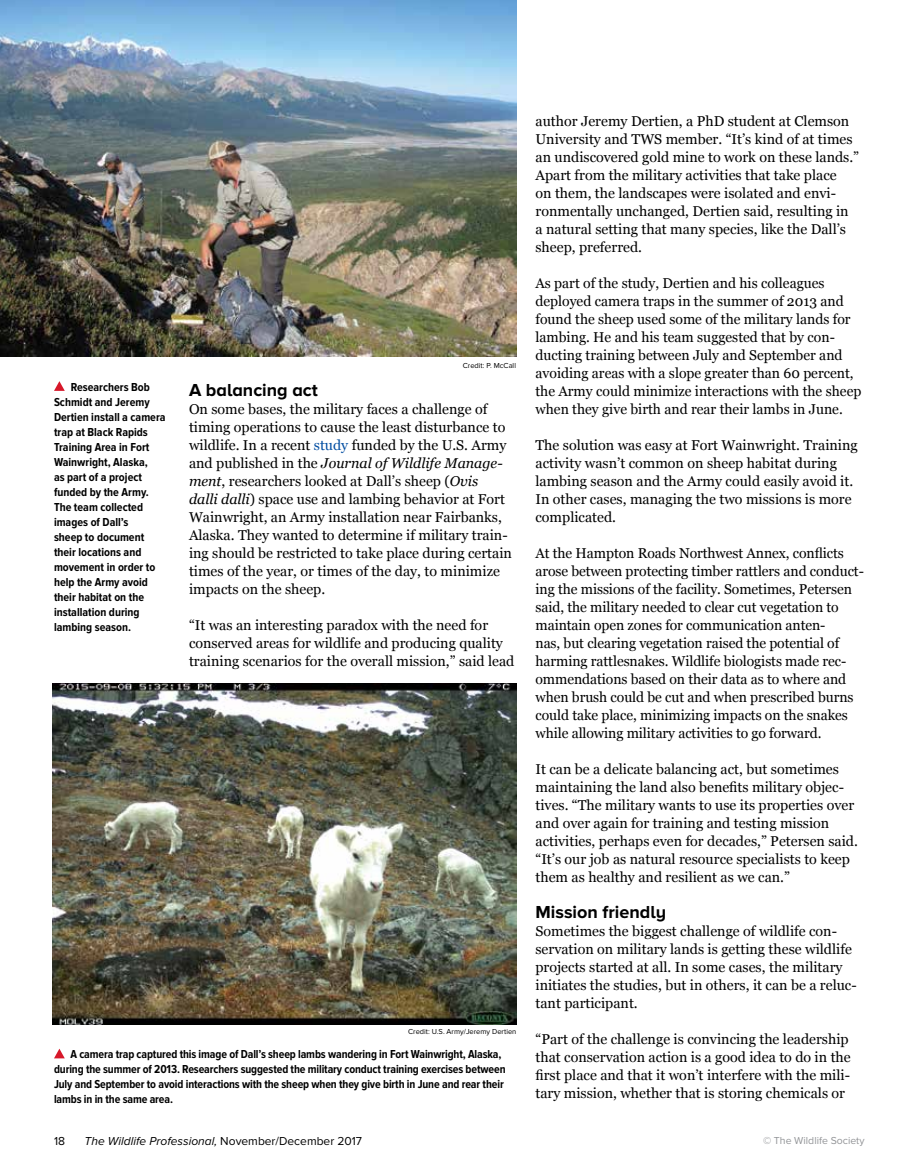
<style>
.page{position:relative;width:918px;height:1175px;background:#fff}
.page>*{position:absolute;margin:0;border:0;box-sizing:border-box;transform-origin:0 0}
.t1{font:700 18px "Proxima Nova A";color:#000}
.t2{font:14.25px/18px "Georgia";color:#000}
.t3{font:700 12px/15px "Proxima Nova Cond";color:#000}
.t4{font:italic 12px "Proxima Nova";color:#000}
.t5{font:12px "Proxima Nova";color:#000}
.t6{font:10.5px "Proxima Nova";color:#939598}
.t7{font:7.5px "Proxima Nova";color:#000}
.s1{color:#034ea2}
.s2{font-style:italic}
.s3{font-style:normal}
</style>
<div class="page">
<img style="left:53px;top:684px;width:463px;height:340px">
<svg style="left:54px;top:1048px;width:11px;height:10px"></svg>
<svg style="left:54px;top:381px;width:11px;height:10px"></svg>
<img style="left:0;top:0;width:516px;height:357px">
<p class="t3" style="left:54px;top:380px;width:113px;text-indent:17px">Researchers Bob<br>Schmidt and Jeremy<br>Dertien install a camera trap at Black Rapids<br>Training Area in Fort<br>Wainwright, Alaska,<br>as part of a project funded by the Army.<br>The team collected images of Dall’s<br>sheep to document their locations and movement in order to help the Army avoid their habitat on the installation during lambing season.</p>
<p class="t7" style="left:463px;top:361px;width:55px">Credit: P. McCall</p>
<p class="t1" style="left:189px;top:380px;width:131px">A balancing act</p>
<p class="t2" style="left:189px;top:400px;width:324px">On some bases, the military faces a challenge of timing operations to cause the least disturbance to wildlife. In a recent <span class="s1">study</span> funded by the U.S. Army and published in the <span class="s2">Journal of Wildlife Manage&shy;ment</span>, researchers looked at Dall’s sheep (<span class="s2">Ovis<br>dalli dalli</span>) space use and lambing behavior at Fort Wainwright, an Army installation near Fairbanks, Alaska. They wanted to determine if military train&shy;ing should be restricted to take place during certain times of the year, or times of the day, to minimize impacts on the sheep.</p>
<p class="t2" style="left:189px;top:616px;width:327px">“It was an interesting paradox with the need for conserved areas for wildlife and producing quality training scenarios for the overall mission,” said lead</p>
<p class="t7" style="left:408px;top:1027px;width:110px">Credit: U.S. Army/Jeremy Dertien</p>
<p class="t3" style="left:54px;top:1047px;width:453px;text-indent:17px">A camera trap captured this image of Dall’s sheep lambs wandering in Fort Wainwright, Alaska, during the summer of 2013. Researchers suggested the military conduct training exercises between July and September to avoid interactions with the sheep when they give birth in June and rear their lambs in in the same area.</p>
<p class="t2" style="left:536px;top:112px;width:325px">author Jeremy Dertien, a PhD student at Clemson University and TWS member. “It’s kind of at times an undiscovered gold mine to work on these lands.” Apart from the military activities that take place<br>on them, the landscapes were isolated and envi&shy;ronmentally unchanged, Dertien said, resulting in a natural setting that many species, like the Dall’s sheep, preferred.</p>
<p class="t2" style="left:536px;top:274px;width:327px">As part of the study, Dertien and his colleagues deployed camera traps in the summer of 2013 and found the sheep used some of the military lands for lambing. He and his team suggested that by con&shy;ducting training between July and September and avoiding areas with a slope greater than 60 percent, the Army could minimize interactions with the sheep when they give birth and rear their lambs in June.</p>
<p class="t2" style="left:536px;top:436px;width:324px">The solution was easy at Fort Wainwright. Training activity wasn’t common on sheep habitat during lambing season and the Army could easily avoid it.<br>In other cases, managing the two missions is more complicated.</p>
<p class="t2" style="left:536px;top:544px;width:330px">At the Hampton Roads Northwest Annex, conflicts arose between protecting timber rattlers and conduct&shy;ing the missions of the facility. Sometimes, Petersen said, the military needed to clear cut vegetation to maintain open zones for communication anten-<br>nas, but clearing vegetation raised the potential of harming rattlesnakes. Wildlife biologists made rec&shy;ommendations based on their data as to where and when brush could be cut and when prescribed burns could take place, minimizing impacts on the snakes while allowing military activities to go forward.</p>
<p class="t2" style="left:536px;top:760px;width:324px">It can be a delicate balancing act, but sometimes maintaining the land also benefits military objec&shy;tives. “The military wants to use its properties over and over again for training and testing mission activities, perhaps even for decades,” Petersen said. “It’s our job as natural resource specialists to keep them as healthy and resilient as we can.”</p>
<p class="t1" style="left:536px;top:902px;width:132px">Mission friendly</p>
<p class="t2" style="left:536px;top:922px;width:323px">Sometimes the biggest challenge of wildlife con&shy;servation on military lands is getting these wildlife projects started at all. In some cases, the military initiates the studies, but in others, it can be a reluc&shy;tant participant.</p>
<p class="t2" style="left:536px;top:1030px;width:317px">“Part of the challenge is convincing the leadership that conservation action is a good idea to do in the first place and that it won’t interfere with the mili&shy;tary mission, whether that is storing chemicals or</p>
<p class="t5" style="left:54px;top:1133px;width:13px">18</p>
<p class="t4" style="left:85px;top:1134px;width:279px">The Wildlife Professional, <span class="s3">November/December 2017</span></p>
<p class="t6" style="left:763px;top:1134px;width:103px">© The Wildlife Society</p>
</div>
